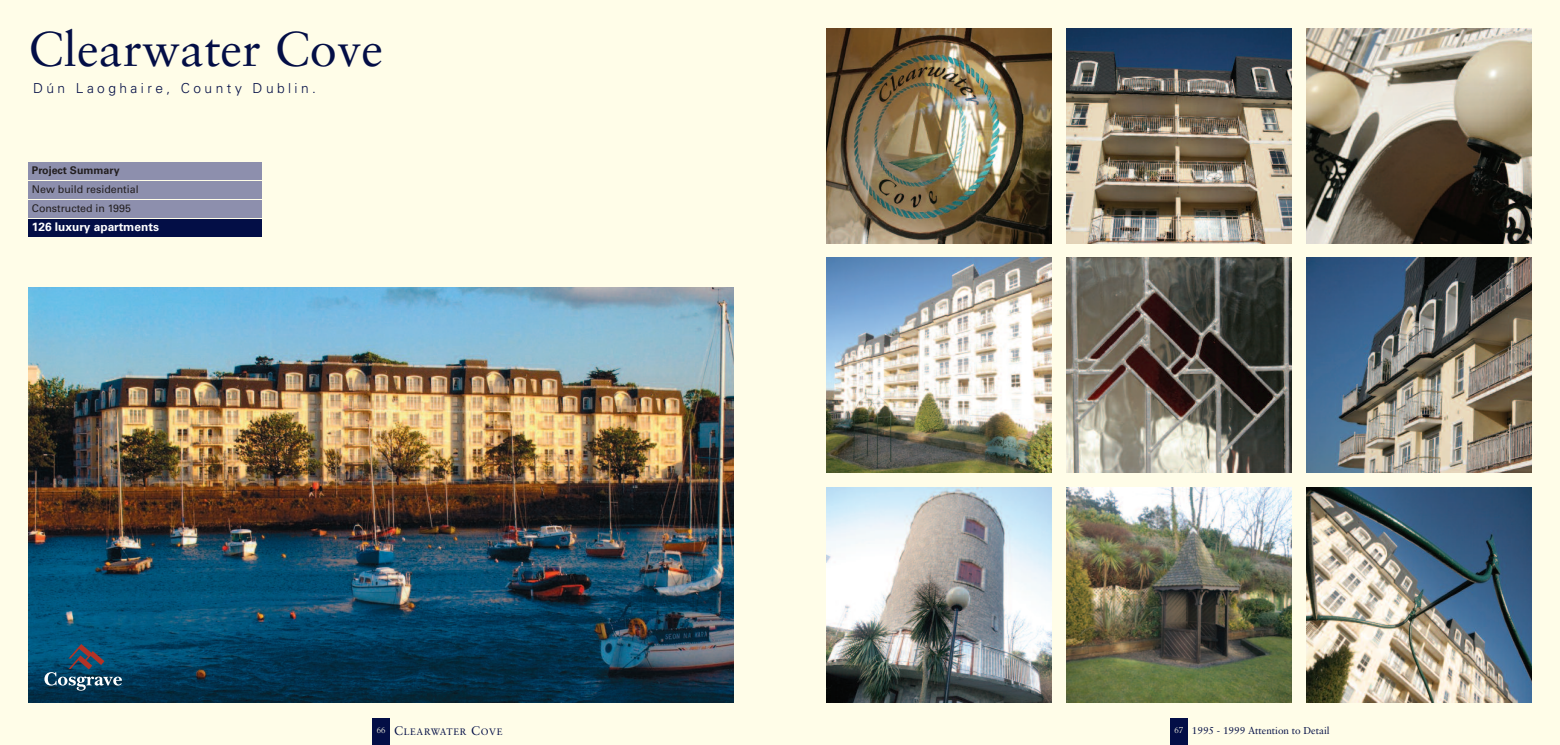
<style>
.page{position:relative;width:1560px;height:745px;background:#fff}
.page>*{position:absolute;margin:0;border:0;box-sizing:border-box;transform-origin:0 0}
.t1{font:48.75px "Sabon";color:#030e46}
.t2{font:300 13.75px "Univers";letter-spacing:.25em;color:#030e46}
.t3{font:700 11.88px "Univers";color:#fff}
.t4{font:10.62px/18.9px "Univers";color:#231f20}
.t5{font:700 10.62px "Univers";color:#231f20}
.t6{font:10px "Sabon";color:#030e46}
.t7{font:9.38px "Sabon";letter-spacing:.065em;color:#030e46}
.s1{font-family:"Palatino";font-weight:300;font-size:8.75px;color:#fffde8}
.s2{font-size:12.5px}
</style>
<div class="page">
<div style="left:0;top:0;width:780px;height:744px;background:#fffde8"></div>
<div style="left:780px;top:0;width:779px;height:744px;background:#fffde8"></div>
<div style="left:1170px;top:717px;width:17px;height:27px;background:#030e46"></div>
<div style="left:372px;top:717px;width:18px;height:27px;background:#030e46"></div>
<img style="left:28px;top:287px;width:705px;height:415px">
<svg style="left:44px;top:643px;width:78px;height:47px;background:#265975"></svg>
<div style="left:28px;top:219px;width:233px;height:18px;background:#030e46"></div>
<div style="left:28px;top:162px;width:233px;height:18px;background:#8d8fad"></div>
<div style="left:28px;top:181px;width:233px;height:18px;background:#8d8fad"></div>
<div style="left:28px;top:200px;width:233px;height:18px;background:#8d8fad"></div>
<img style="left:826px;top:28px;width:225px;height:215px">
<img style="left:1066px;top:28px;width:225px;height:215px">
<img style="left:1306px;top:28px;width:225px;height:215px">
<img style="left:826px;top:258px;width:225px;height:214px">
<img style="left:1066px;top:258px;width:225px;height:214px">
<img style="left:1306px;top:258px;width:225px;height:214px">
<img style="left:826px;top:487px;width:225px;height:215px">
<img style="left:1066px;top:487px;width:225px;height:215px">
<img style="left:1306px;top:487px;width:225px;height:215px">
<h1 class="t1" style="left:28px;top:28px;width:356px">Clearwater Cove</h1>
<p class="t2" style="left:33px;top:83px;width:284px">Dún Laoghaire, County Dublin.</p>
<p class="t5" style="left:32px;top:166px;width:89px">Project Summary</p>
<p class="t4" style="left:32px;top:181px;width:108px">New build residential<br>Constructed in 1995</p>
<p class="t3" style="left:32px;top:222px;width:128px">126 luxury apartments</p>
<p class="t7" style="left:377px;top:726px;width:127px"><span class="s1">66</span> <span class="s2">C</span>LEARWATER <span class="s2">C</span>OVE</p>
<p class="t6" style="left:1174px;top:725px;width:156px"><span class="s1">67</span> 1995 - 1999 Attention to Detail</p>
</div>
